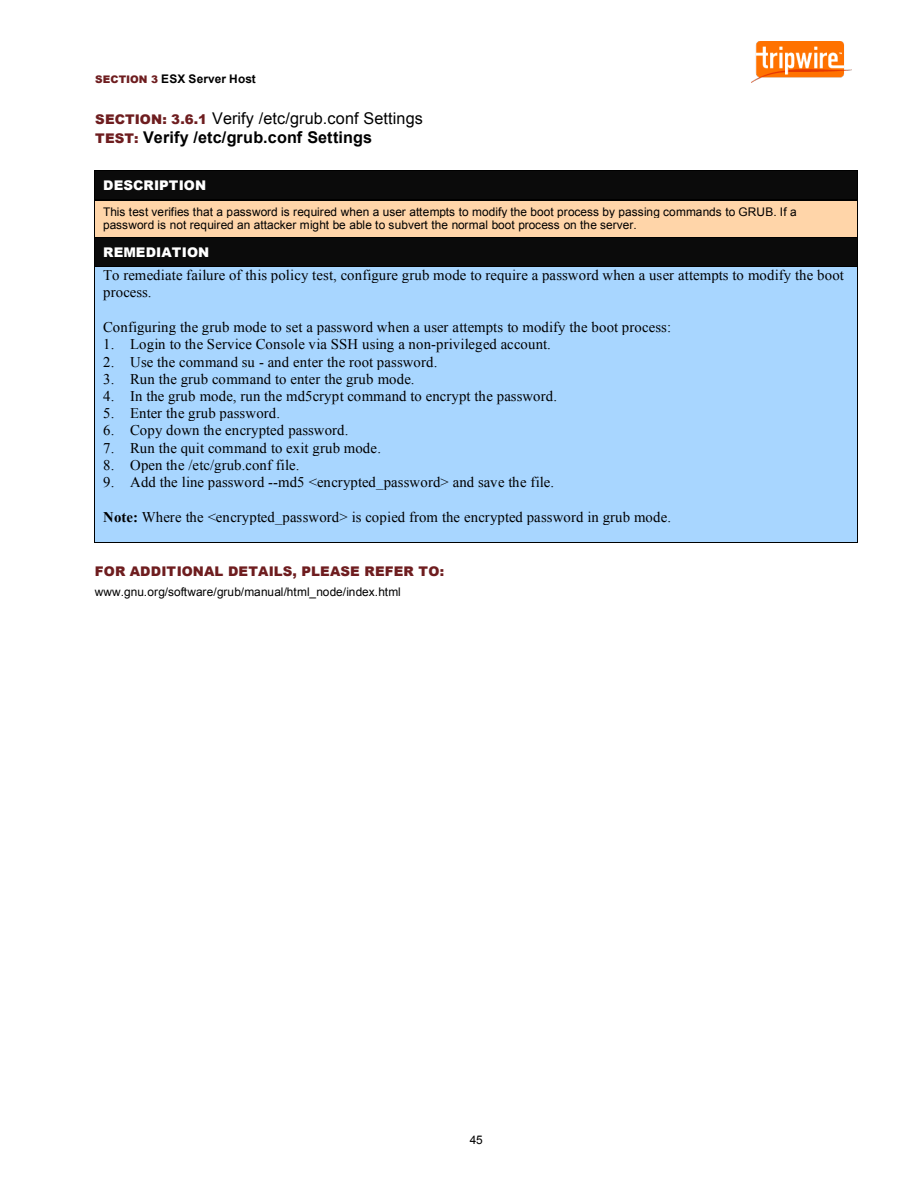
<style>
.page{position:relative;width:918px;height:1188px;background:#fff}
.page>*{position:absolute;margin:0;border:0;box-sizing:border-box;transform-origin:0 0}
.t1{font:16.2px/19.8px "Arial";color:#000}
.t2{font:14.7px/17.2px "Times New Roman";letter-spacing:.01em;color:#000}
.t3{font:900 13.35px "Arial";letter-spacing:.01em;color:#6e1d1f}
.t4{font:900 13.35px "Arial";letter-spacing:.005em;color:#fff}
.t5{font:11.85px/13.4px "Arial";color:#000}
.t6{font:700 11.85px "Arial";color:#000}
.s1{font-weight:900;font-size:10.5px;color:#6e1d1f}
.s2{font-weight:900;font-size:13.35px;color:#6e1d1f}
.s3{font-weight:700}
</style>
<div class="page">
<img style="left:752px;top:41px;width:99px;height:42px">
<div style="left:95px;top:171px;width:762px;height:28px;background:#0b0b0b"></div>
<hr style="left:95px;top:170px;width:762px;height:1px;background:#000">
<hr style="left:95px;top:199px;width:762px;height:1px;background:#000">
<div style="left:95px;top:201px;width:762px;height:36px;background:#ffd5a9"></div>
<svg style="left:94px;top:170px;width:1px;height:31px"></svg>
<hr style="left:95px;top:200px;width:762px;height:1px;background:#000">
<svg style="left:857px;top:170px;width:1px;height:31px"></svg>
<hr style="left:94px;top:201px;width:1px;height:36px;background:#000">
<hr style="left:857px;top:201px;width:1px;height:36px;background:#000">
<div style="left:95px;top:238px;width:762px;height:28px;background:#0b0b0b"></div>
<hr style="left:95px;top:237px;width:762px;height:1px;background:#000">
<div style="left:95px;top:267px;width:762px;height:276px;background:#a8d6ff"></div>
<svg style="left:94px;top:237px;width:1px;height:30px"></svg>
<hr style="left:95px;top:266px;width:762px;height:1px;background:#000">
<svg style="left:857px;top:237px;width:1px;height:30px"></svg>
<hr style="left:94px;top:267px;width:1px;height:276px;background:#000">
<hr style="left:95px;top:543px;width:762px;height:1px;background:#000">
<hr style="left:857px;top:267px;width:1px;height:276px;background:#000">
<p class="t6" style="left:95px;top:72px;width:162px"><span class="s1">SECTION 3</span> ESX Server Host</p>
<p class="t1" style="left:95px;top:108px;width:329px"><span class="s2">SECTION: 3.6.1</span> Verify /etc/grub.conf Settings<br><span class="s2">TEST:</span> <span class="s3">Verify /etc/grub.conf Settings</span></p>
<p class="t4" style="left:103px;top:176px;width:104px">DESCRIPTION</p>
<p class="t5" style="left:103px;top:205px;width:695px">This test verifies that a password is required when a user attempts to modify the boot process by passing commands to GRUB. If a password is not required an attacker might be able to subvert the normal boot process on the server.</p>
<p class="t4" style="left:103px;top:242px;width:108px">REMEDIATION</p>
<p class="t2" style="left:103px;top:267px;width:742px">To remediate failure of this policy test, configure grub mode to require a password when a user attempts to modify the boot process.</p>
<p class="t2" style="left:103px;top:318px;width:570px">Configuring the grub mode to set a password when a user attempts to modify the boot process:</p>
<p class="t2" style="left:103px;top:336px;width:449px">1. Login to the Service Console via SSH using a non-privileged account.</p>
<p class="t2" style="left:103px;top:353px;width:336px">2. Use the command su - and enter the root password.</p>
<p class="t2" style="left:103px;top:370px;width:313px">3. Run the grub command to enter the grub mode.</p>
<p class="t2" style="left:103px;top:388px;width:455px">4. In the grub mode, run the md5crypt command to encrypt the password.</p>
<p class="t2" style="left:103px;top:405px;width:178px">5. Enter the grub password.</p>
<p class="t2" style="left:103px;top:422px;width:247px">6. Copy down the encrypted password.</p>
<p class="t2" style="left:103px;top:439px;width:279px">7. Run the quit command to exit grub mode.</p>
<p class="t2" style="left:103px;top:456px;width:198px">8. Open the /etc/grub.conf file.</p>
<p class="t2" style="left:103px;top:474px;width:452px">9. Add the line password --md5 &lt;encrypted_password&gt; and save the file.</p>
<p class="t2" style="left:103px;top:508px;width:569px"><span class="s3">Note:</span> Where the &lt;encrypted_password&gt; is copied from the encrypted password in grub mode.</p>
<p class="t3" style="left:95px;top:561px;width:351px">FOR ADDITIONAL DETAILS, PLEASE REFER TO:</p>
<p class="t5" style="left:95px;top:585px;width:307px">www.gnu.org/software/grub/manual/html_node/index.html</p>
<p class="t5" style="left:470px;top:1133px;width:15px">45</p>
</div>
